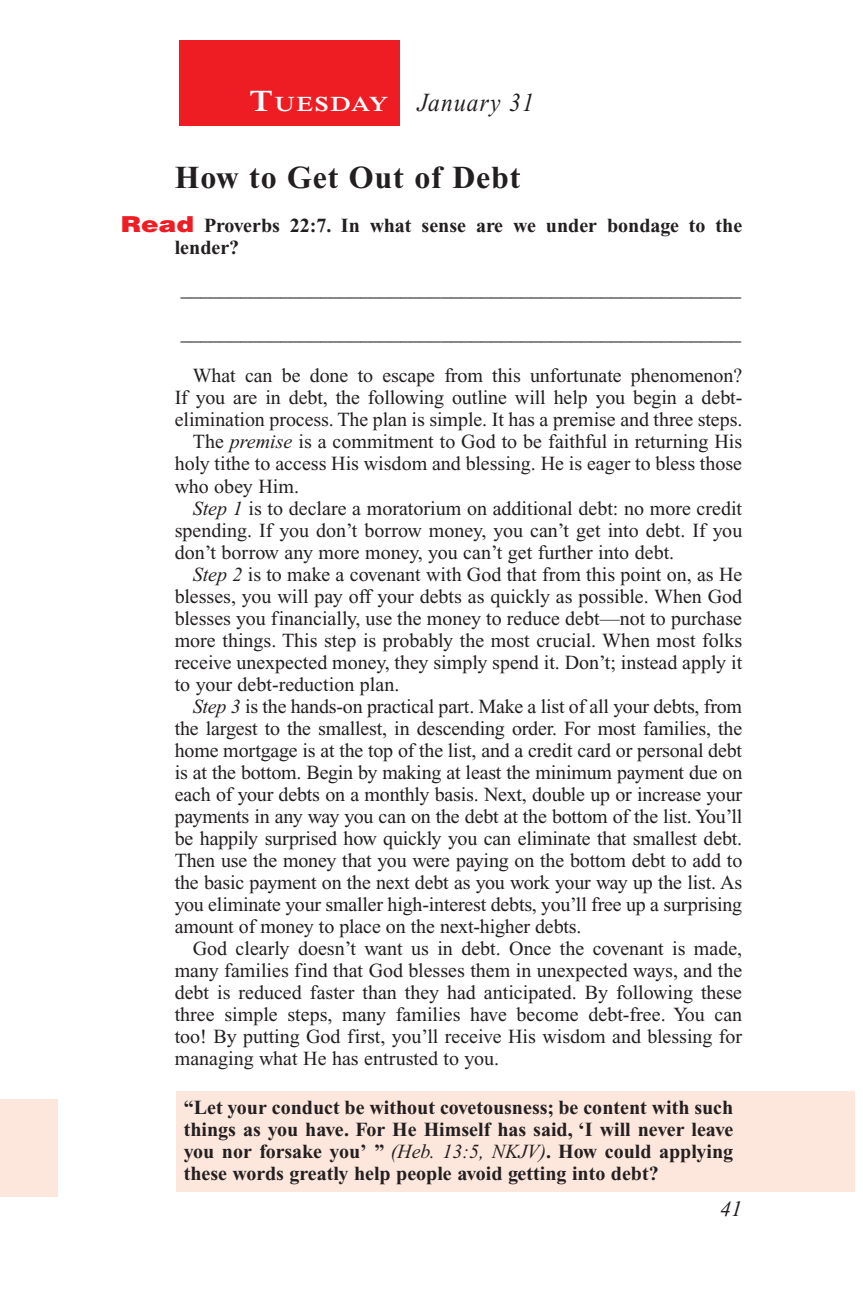
<style>
.page{position:relative;width:863px;height:1304px;background:#fff}
.page>*{position:absolute;margin:0;border:0;box-sizing:border-box;transform-origin:0 0}
.Head{font:700 32px "Times New Roman PS Std";letter-spacing:.025em;color:#231f20}
.Lesson_Dates{font:italic 26px "Times New Roman PS Std";letter-spacing:.05em;color:#231f20;scale:.9 1}
.t1{font:italic 22px "Times New Roman PS Std";color:#231f20}
.Daily_Header{font:600 21px "Times NRMT Std";letter-spacing:.07em;color:#fff;scale:1.1 1}
.Body{font:20px/22px "Times New Roman PS Std";color:#231f20;text-align:justify}
.x-screened_box-text{font:700 20px/22px "Times New Roman PS Std";color:#231f20;text-align:justify}
.Blank_Lines{font:20px "Times New Roman PS Std";color:#231f20}
.Question_NO_SB{font:700 20px/22px "Times New Roman PS Std";color:#231f20}
.s1{font-size:30px}
.s2{font-family:"Helvetica LT Std";font-weight:900;font-size:22px;color:#ee1d23}
.s3{font-style:italic}
.s4{font-weight:400;font-style:italic}
</style>
<div class="page">
<div style="left:180px;top:40px;width:220px;height:85px;background:#ee1d23"></div>
<div style="left:176px;top:1091px;width:678px;height:101px;background:#fde7dc"></div>
<div style="left:0;top:1098px;width:58px;height:98px;background:#fde7dc"></div>
<p class="Daily_Header" style="left:249px;top:91px;width:127px"><span class="s1">T</span>UESDAY</p>
<p class="Lesson_Dates" style="left:417px;top:88px;width:131px">January 31</p>
<p class="Head" style="left:175px;top:160px;width:347px">How to Get Out of Debt</p>
<p class="Question_NO_SB" style="left:175px;top:215px;width:568px;text-indent:-54px"><span class="s2">Read</span> Proverbs 22:7. In what sense are we under bondage to the lender?</p>
<p class="Blank_Lines" style="left:181px;top:279px;width:561px">________________________________________________________</p>
<p class="Blank_Lines" style="left:181px;top:323px;width:561px">________________________________________________________</p>
<p class="Body" style="left:175px;top:365px;width:569px;text-indent:18px">What can be done to escape from this unfortunate phenomenon?<br>If you are in debt, the following outline will help you begin a debt&shy;elimination process. The plan is simple. It has a premise and three steps.</p>
<p class="Body" style="left:175px;top:431px;width:569px;text-indent:18px">The <span class="s3">premise</span> is a commitment to God to be faithful in returning His holy tithe to access His wisdom and blessing. He is eager to bless those who obey Him.</p>
<p class="Body" style="left:175px;top:497px;width:569px;text-indent:18px"><span class="s3">Step 1</span> is to declare a moratorium on additional debt: no more credit spending. If you don’t borrow money, you can’t get into debt. If you don’t borrow any more money, you can’t get further into debt.</p>
<p class="Body" style="left:175px;top:563px;width:569px;text-indent:18px"><span class="s3">Step 2</span> is to make a covenant with God that from this point on, as He blesses, you will pay off your debts as quickly as possible. When God blesses you financially, use the money to reduce debt—not to purchase more things. This step is probably the most crucial. When most folks receive unexpected money, they simply spend it. Don’t; instead apply it to your debt-reduction plan.</p>
<p class="Body" style="left:175px;top:695px;width:569px;text-indent:18px"><span class="s3">Step 3</span> is the hands-on practical part. Make a list of all your debts, from the largest to the smallest, in descending order. For most families, the home mortgage is at the top of the list, and a credit card or personal debt is at the bottom. Begin by making at least the minimum payment due on each of your debts on a monthly basis. Next, double up or increase your payments in any way you can on the debt at the bottom of the list. You’ll be happily surprised how quickly you can eliminate that smallest debt.<br>Then use the money that you were paying on the bottom debt to add to the basic payment on the next debt as you work your way up the list. As you eliminate your smaller high-interest debts, you’ll free up a surprising amount of money to place on the next-higher debts.</p>
<p class="Body" style="left:175px;top:937px;width:569px;text-indent:18px">God clearly doesn’t want us in debt. Once the covenant is made, many families find that God blesses them in unexpected ways, and the debt is reduced faster than they had anticipated. By following these three simple steps, many families have become debt-free. You can too! By putting God first, you’ll receive His wisdom and blessing for managing what He has entrusted to you.</p>
<p class="x-screened_box-text" style="left:184px;top:1096px;width:551px">“Let your conduct be without covetousness; be content with such things as you have. For He Himself has said, ‘I will never leave you nor forsake you’ ” <span class="s4">(Heb. 13:5, NKJV)</span>. How could applying these words greatly help people avoid getting into debt?</p>
<p class="t1" style="left:720px;top:1196px;width:23px">41</p>
</div>
